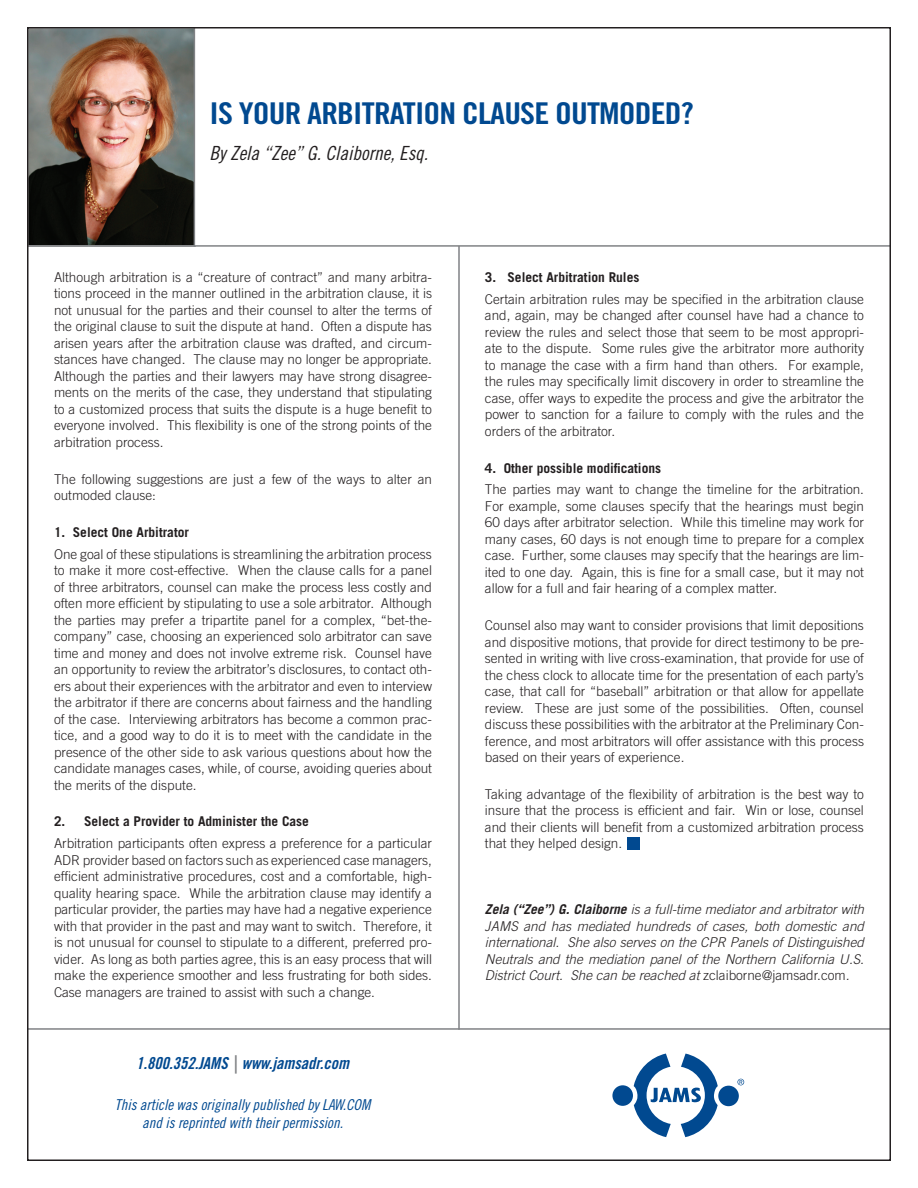
<style>
.page{position:relative;width:918px;height:1188px;background:#fff}
.page>*{position:absolute;margin:0;border:0;box-sizing:border-box;transform-origin:0 0}
.t1{font:30px "Trade Gothic LT Std Bd Cn 20";letter-spacing:-.025em;color:#014990;scale:1.12 1}
.t2{font:19.5px "Trade Gothic LT Std Cn 18 Obl";color:#231f20}
.t3{font:16.5px "Trade Gothic LT Std Bd Cn 20 Obl";color:#014990}
.t4{font:15px/18px "Trade Gothic LT Std Cn 18 Obl";color:#014990;text-align:center}
.t5{font:300 13.5px/16.5px "Trade Gothic LT Std";color:#231f20;text-align:justify}
.t6{font:italic 300 13.5px/16.5px "Trade Gothic LT Std";color:#231f20;text-align:justify}
.t7{font:700 13.5px "Trade Gothic LT Std";color:#231f20}
.s1{color:#808285}
.s2{font-weight:700}
.s3{font-style:normal}
</style>
<div class="page">
<img style="left:30px;top:30px;width:164px;height:215px">
<hr style="left:27px;top:245px;width:864px;height:2px;background:#808285">
<hr style="left:194px;top:27px;width:1px;height:220px;background:#808285">
<hr style="left:27px;top:1028px;width:864px;height:2px;background:#808285">
<hr style="left:458px;top:246px;width:2px;height:784px;background:#808285">
<svg style="left:737px;top:1079px;width:7px;height:6px"></svg>
<div style="left:612px;top:1085px;width:21px;height:21px;background:#014990;border-radius:50%"></div>
<svg style="left:634px;top:1054px;width:84px;height:83px"></svg>
<div style="left:718px;top:1086px;width:21px;height:20px;background:#014990;border-radius:50%"></div>
<div style="left:627px;top:837px;width:13px;height:12px;background:#014990"></div>
<h1 class="t1" style="left:210px;top:96px;width:434px">IS YOUR ARBITRATION CLAUSE OUTMODED?</h1>
<h2 class="t2" style="left:210px;top:142px;width:220px">By Zela “Zee” G. Claiborne, Esq.</h2>
<p class="t5" style="left:54px;top:269px;width:380px">Although arbitration is a “creature of contract” and many arbitra&shy;tions proceed in the manner outlined in the arbitration clause, it is not unusual for the parties and their counsel to alter the terms of the original clause to suit the dispute at hand. Often a dispute has arisen years after the arbitration clause was drafted, and circum&shy;stances have changed. The clause may no longer be appropriate.<br>Although the parties and their lawyers may have strong disagree&shy;ments on the merits of the case, they understand that stipulating to a customized process that suits the dispute is a huge benefit to everyone involved. This flexibility is one of the strong points of the arbitration process.</p>
<p class="t5" style="left:54px;top:470px;width:379px">The following suggestions are just a few of the ways to alter an outmoded clause:</p>
<p class="t7" style="left:54px;top:524px;width:137px">1. Select One Arbitrator</p>
<p class="t5" style="left:54px;top:546px;width:380px">One goal of these stipulations is streamlining the arbitration process to make it more cost-effective. When the clause calls for a panel of three arbitrators, counsel can make the process less costly and often more efficient by stipulating to use a sole arbitrator. Although the parties may prefer a tripartite panel for a complex, “bet-the&shy;company” case, choosing an experienced solo arbitrator can save time and money and does not involve extreme risk. Counsel have an opportunity to review the arbitrator’s disclosures, to contact oth&shy;ers about their experiences with the arbitrator and even to interview the arbitrator if there are concerns about fairness and the handling of the case. Interviewing arbitrators has become a common prac&shy;tice, and a good way to do it is to meet with the candidate in the presence of the other side to ask various questions about how the candidate manages cases, while, of course, avoiding queries about the merits of the dispute.</p>
<p class="t7" style="left:54px;top:813px;width:257px">2. Select a Provider to Administer the Case</p>
<p class="t5" style="left:54px;top:835px;width:380px">Arbitration participants often express a preference for a particular ADR provider based on factors such as experienced case managers, efficient administrative procedures, cost and a comfortable, high&shy;quality hearing space. While the arbitration clause may identify a particular provider, the parties may have had a negative experience with that provider in the past and may want to switch. Therefore, it is not unusual for counsel to stipulate to a different, preferred pro&shy;vider. As long as both parties agree, this is an easy process that will make the experience smoother and less frustrating for both sides.<br>Case managers are trained to assist with such a change.</p>
<p class="t3" style="left:136px;top:1054px;width:215px">1.800.352.JAMS <span class="s1">|</span> www.jamsadr.com</p>
<p class="t4" style="left:115px;top:1096px;width:257px">This article was originally published by LAW.COM and is reprinted with their permission.</p>
<p class="t7" style="left:485px;top:269px;width:156px">3. Select Arbitration Rules</p>
<p class="t5" style="left:485px;top:291px;width:381px">Certain arbitration rules may be specified in the arbitration clause and, again, may be changed after counsel have had a chance to review the rules and select those that seem to be most appropri&shy;ate to the dispute. Some rules give the arbitrator more authority to manage the case with a firm hand than others. For example, the rules may specifically limit discovery in order to streamline the case, offer ways to expedite the process and give the arbitrator the power to sanction for a failure to comply with the rules and the orders of the arbitrator.</p>
<p class="t7" style="left:485px;top:459px;width:178px">4. Other possible modifications</p>
<p class="t5" style="left:485px;top:481px;width:381px">The parties may want to change the timeline for the arbitration.<br>For example, some clauses specify that the hearings must begin 60 days after arbitrator selection. While this timeline may work for many cases, 60 days is not enough time to prepare for a complex case. Further, some clauses may specify that the hearings are lim&shy;ited to one day. Again, this is fine for a small case, but it may not allow for a full and fair hearing of a complex matter.</p>
<p class="t5" style="left:485px;top:617px;width:381px">Counsel also may want to consider provisions that limit depositions and dispositive motions, that provide for direct testimony to be pre&shy;sented in writing with live cross-examination, that provide for use of the chess clock to allocate time for the presentation of each party’s case, that call for “baseball” arbitration or that allow for appellate review. These are just some of the possibilities. Often, counsel discuss these possibilities with the arbitrator at the Preliminary Con&shy;ference, and most arbitrators will offer assistance with this process based on their years of experience.</p>
<p class="t5" style="left:485px;top:786px;width:381px">Taking advantage of the flexibility of arbitration is the best way to insure that the process is efficient and fair. Win or lose, counsel and their clients will benefit from a customized arbitration process that they helped design.</p>
<p class="t6" style="left:485px;top:901px;width:381px"><span class="s2">Zela (“Zee”) G. Claiborne</span> is a full-time mediator and arbitrator with JAMS and has mediated hundreds of cases, both domestic and international. She also serves on the CPR Panels of Distinguished Neutrals and the mediation panel of the Northern California U.S.<br>District Court. She can be reached at <span class="s3">zclaiborne@jamsadr.com</span>.</p>
</div>
